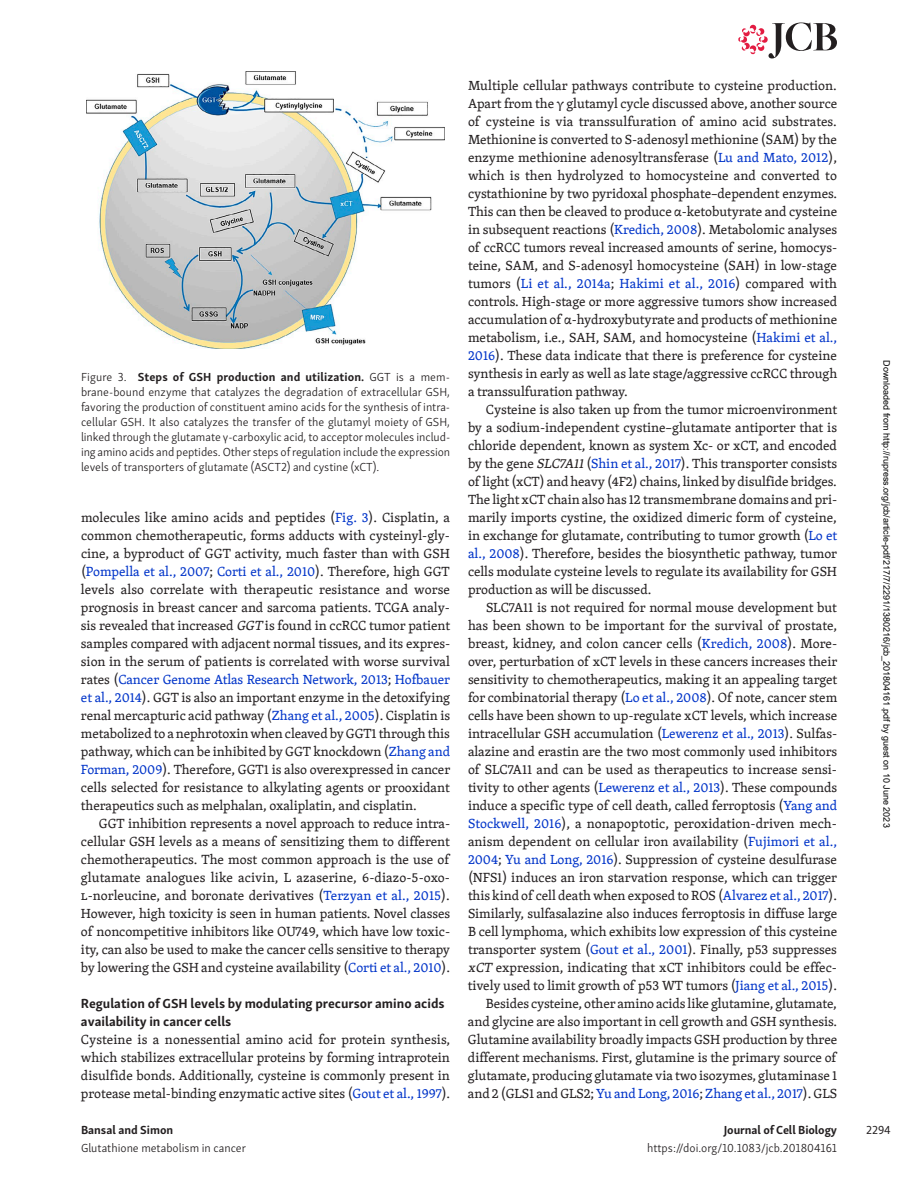
<style>
.page{position:relative;width:918px;height:1188px;background:#fff}
.page>*{position:absolute;margin:0;border:0;box-sizing:border-box;transform-origin:0 0}
.t1{font:13.5px/18px "Skolar PE";letter-spacing:-.005em;color:#231f20;text-align:justify}
.t2{font:700 13.5px/18px "Skolar Sans PE";color:#231f20}
.t3{font:300 12px/15px "Skolar Sans PE";color:#231f20;text-align:justify}
.t4{font:700 12px "Skolar Sans PE";letter-spacing:-.005em;color:#231f20}
.t5{font:12px "Skolar Sans PE";color:#231f20}
.t6{font:9px "Arial";color:#000}
.s1{color:#0034c9}
.s2{font-style:italic}
.s3{font-weight:700}
</style>
<div class="page">
<svg style="left:738px;top:23px;width:99px;height:35px"></svg>
<img style="left:86px;top:72px;width:359px;height:276px">
<p class="t1" style="left:468px;top:76px;width:371px">Multiple cellular pathways contribute to cysteine production.<br>Apart from the γ glutamyl cycle discussed above, another source of cysteine is via transsulfuration of amino acid substrates.<br>Methionine is converted to S-adenosyl methionine (SAM) by the enzyme methionine adenosyltransferase (<span class="s1">Lu and Mato, 2012</span>), which is then hydrolyzed to homocysteine and converted to cystathionine by two pyridoxal phosphate–dependent enzymes.<br>This can then be cleaved to produce α-ketobutyrate and cysteine in subsequent reactions (<span class="s1">Kredich, 2008</span>). Metabolomic analyses of ccRCC tumors reveal increased amounts of serine, homocys&shy;teine, SAM, and S-adenosyl homocysteine (SAH) in low-stage tumors (<span class="s1">Li et al., 2014a</span>; <span class="s1">Hakimi et al., 2016</span>) compared with controls. High-stage or more aggressive tumors show increased accumulation of α-hydroxybutyrate and products of methionine metabolism, i.e., SAH, SAM, and homocysteine (<span class="s1">Hakimi et al., 2016</span>). These data indicate that there is preference for cysteine synthesis in early as well as late stage/aggressive ccRCC through a transsulfuration pathway.</p>
<p class="t1" style="left:468px;top:400px;width:371px;text-indent:18px">Cysteine is also taken up from the tumor microenvironment by a sodium-independent cystine–glutamate antiporter that is chloride dependent, known as system Xc- or xCT, and encoded by the gene <span class="s2">SLC7A11</span>(<span class="s1">Shin et al., 2017</span>). This transporter consists of light (xCT) and heavy (4F2) chains, linked by disulfide bridges.<br>The light xCT chain also has 12 transmembrane domains and pri&shy;marily imports cystine, the oxidized dimeric form of cysteine, in exchange for glutamate, contributing to tumor growth (<span class="s1">Lo et al., 2008</span>). Therefore, besides the biosynthetic pathway, tumor cells modulate cysteine levels to regulate its availability for GSH production as will be discussed.</p>
<p class="t1" style="left:468px;top:598px;width:371px;text-align:right">SLC7A11 is not required for normal mouse development but has been shown to be important for the survival of prostate, breast, kidney, and colon cancer cells (<span class="s1">Kredich, 2008</span>). More&shy;over, perturbation of xCT levels in these cancers increases their sensitivity to chemotherapeutics, making it an appealing target for combinatorial therapy (<span class="s1">Lo et al., 2008</span>). Of note, cancer stem cells have been shown to up-regulate xCT levels, which increase intracellular GSH accumulation (<span class="s1">Lewerenz et al., 2013</span>). Sulfas&shy;alazine and erastin are the two most commonly used inhibitors of SLC7A11 and can be used as therapeutics to increase sensi&shy;tivity to other agents (<span class="s1">Lewerenz et al., 2013</span>). These compounds induce a specific type of cell death, called ferroptosis (<span class="s1">Yang and Stockwell, 2016</span>), a nonapoptotic, peroxidation-driven mech&shy;anism dependent on cellular iron availability (<span class="s1">Fujimori et al., 2004</span>; <span class="s1">Yu and Long, 2016</span>). Suppression of cysteine desulfurase (NFS1) induces an iron starvation response, which can trigger this kind of cell death when exposed to ROS (<span class="s1">Alvarez et al., 2017</span>).<br>Similarly, sulfasalazine also induces ferroptosis in diffuse large B cell lymphoma, which exhibits low expression of this cysteine transporter system (<span class="s1">Gout et al., 2001</span>). Finally, p53 suppresses <span class="s2">xCT</span> expression, indicating that xCT inhibitors could be effec&shy;tively used to limit growth of p53 WT tumors (<span class="s1">Jiang et al., 2015</span>).<br>Besides cysteine, other amino acids like glutamine, glutamate, and glycine are also important in cell growth and GSH synthesis.<br>Glutamine availability broadly impacts GSH production by three different mechanisms. First, glutamine is the primary source of glutamate, producing glutamate via two isozymes, glutaminase 1 and 2 (GLS1 and GLS2; <span class="s1">Yu and Long, 2016</span>; <span class="s1">Zhang et al., 2017</span>). GLS</p>
<p class="t3" style="left:81px;top:369px;width:371px">Figure 3. <span class="s3">Steps of GSH production and utilization.</span> GGT is a mem&shy;brane-bound enzyme that catalyzes the degradation of extracellular GSH, favoring the production of constituent amino acids for the synthesis of intra&shy;cellular GSH. It also catalyzes the transfer of the glutamyl moiety of GSH, linked through the glutamate γ-carboxylic acid, to acceptor molecules includ&shy;ing amino acids and peptides. Other steps of regulation include the expression levels of transporters of glutamate (ASCT2) and cystine (xCT).</p>
<p class="t6" style="left:890px;top:360px;width:469px;rotate:90deg">Downloaded from http://rupress.org/jcb/article-pdf/217/7/2291/1380216/jcb_201804161.pdf by guest on 10 June 2023</p>
<p class="t1" style="left:81px;top:508px;width:371px">molecules like amino acids and peptides (<span class="s1">Fig. 3</span>). Cisplatin, a common chemotherapeutic, forms adducts with cysteinyl-gly&shy;cine, a byproduct of GGT activity, much faster than with GSH (<span class="s1">Pompella et al., 2007</span>; <span class="s1">Corti et al., 2010</span>). Therefore, high GGT levels also correlate with therapeutic resistance and worse prognosis in breast cancer and sarcoma patients. TCGA analy&shy;sis revealed that increased <span class="s2">GGT</span> is found in ccRCC tumor patient samples compared with adjacent normal tissues, and its expres&shy;sion in the serum of patients is correlated with worse survival rates (<span class="s1">Cancer Genome Atlas Research Network, 2013</span>; <span class="s1">Hofbauer et al., 2014</span>). GGT is also an important enzyme in the detoxifying renal mercapturic acid pathway (<span class="s1">Zhang et al., 2005</span>). Cisplatin is metabolized to a nephrotoxin when cleaved by GGT1 through this pathway, which can be inhibited by GGT knockdown (<span class="s1">Zhang and Forman, 2009</span>). Therefore, GGT1 is also overexpressed in cancer cells selected for resistance to alkylating agents or prooxidant therapeutics such as melphalan, oxaliplatin, and cisplatin.</p>
<p class="t1" style="left:81px;top:814px;width:371px;text-indent:18px">GGT inhibition represents a novel approach to reduce intra&shy;cellular GSH levels as a means of sensitizing them to different chemotherapeutics. The most common approach is the use of glutamate analogues like acivin, L azaserine, 6-diazo-5-oxo&shy;l-norleucine, and boronate derivatives (<span class="s1">Terzyan et al., 2015</span>).<br>However, high toxicity is seen in human patients. Novel classes of noncompetitive inhibitors like OU749, which have low toxic&shy;ity, can also be used to make the cancer cells sensitive to therapy by lowering the GSH and cysteine availability (<span class="s1">Corti et al., 2010</span>).</p>
<p class="t2" style="left:81px;top:993px;width:365px">Regulation of GSH levels by modulating precursor amino acids availability in cancer cells</p>
<p class="t1" style="left:81px;top:1030px;width:371px">Cysteine is a nonessential amino acid for protein synthesis, which stabilizes extracellular proteins by forming intraprotein disulfide bonds. Additionally, cysteine is commonly present in protease metal-binding enzymatic active sites (<span class="s1">Gout et al., 1997</span>).</p>
<p class="t4" style="left:81px;top:1120px;width:94px">Bansal and Simon</p>
<p class="t3" style="left:81px;top:1140px;width:166px">Glutathione metabolism in cancer</p>
<p class="t4" style="left:724px;top:1120px;width:115px">Journal of Cell Biology</p>
<p class="t3" style="left:647px;top:1140px;width:191px">https://doi.org/10.1083/jcb.201804161</p>
<p class="t5" style="left:866px;top:1121px;width:26px">2294</p>
</div>
